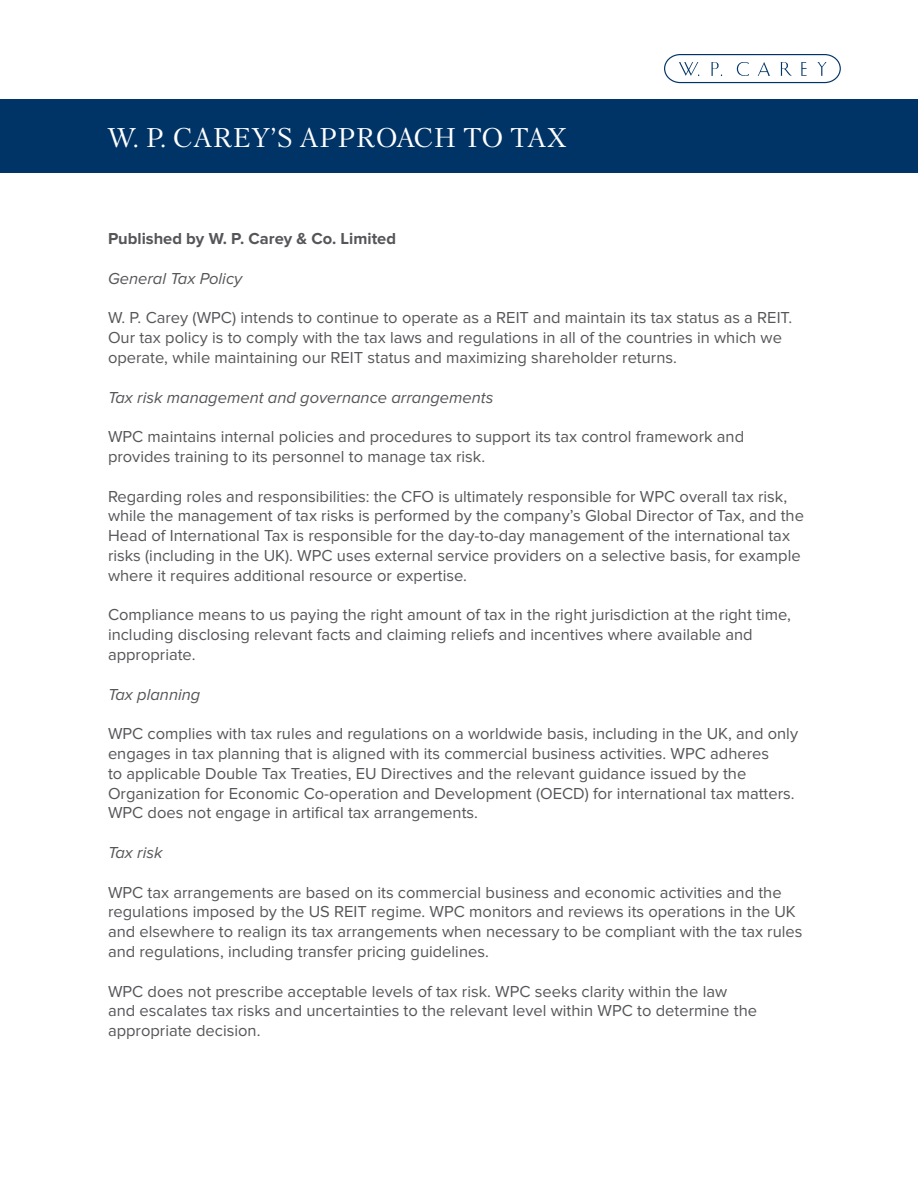
<style>
.page{position:relative;width:918px;height:1188px;background:#fff}
.page>*{position:absolute;margin:0;border:0;box-sizing:border-box;transform-origin:0 0}
.t1{font:27px "Petersburg";letter-spacing:.01em;color:#fff}
.t2{font:16.5px/19.8px "Proxima Nova";color:#555659}
.t3{font:italic 16.5px "Proxima Nova";color:#555659}
.t4{font:700 16.5px "Proxima Nova";color:#555659}
</style>
<div class="page">
<div style="left:0;top:99px;width:918px;height:74px;background:#003466"></div>
<svg style="left:664px;top:54px;width:177px;height:29px"></svg>
<p class="t1" style="left:107px;top:119px;width:461px">W. P. CAREY’S APPROACH TO TAX</p>
<p class="t4" style="left:108px;top:229px;width:290px">Published by W. P. Carey &amp; Co. Limited</p>
<p class="t3" style="left:108px;top:271px;width:136px">General Tax Policy</p>
<p class="t2" style="left:108px;top:308px;width:686px">W. P. Carey (WPC) intends to continue to operate as a REIT and maintain its tax status as a REIT.<br>Our tax policy is to comply with the tax laws and regulations in all of the countries in which we operate, while maintaining our REIT status and maximizing shareholder returns.</p>
<p class="t3" style="left:108px;top:390px;width:387px">Tax risk management and governance arrangements</p>
<p class="t2" style="left:108px;top:427px;width:638px">WPC maintains internal policies and procedures to support its tax control framework and provides training to its personnel to manage tax risk.</p>
<p class="t2" style="left:108px;top:486px;width:698px">Regarding roles and responsibilities: the CFO is ultimately responsible for WPC overall tax risk, while the management of tax risks is performed by the company’s Global Director of Tax, and the Head of International Tax is responsible for the day-to-day management of the international tax risks (including in the UK). WPC uses external service providers on a selective basis, for example where it requires additional resource or expertise.</p>
<p class="t2" style="left:108px;top:605px;width:685px">Compliance means to us paying the right amount of tax in the right jurisdiction at the right time, including disclosing relevant facts and claiming reliefs and incentives where available and appropriate.</p>
<p class="t3" style="left:108px;top:687px;width:94px">Tax planning</p>
<p class="t2" style="left:108px;top:724px;width:692px">WPC complies with tax rules and regulations on a worldwide basis, including in the UK, and only engages in tax planning that is aligned with its commercial business activities. WPC adheres<br>to applicable Double Tax Treaties, EU Directives and the relevant guidance issued by the Organization for Economic Co-operation and Development (OECD) for international tax matters.<br>WPC does not engage in artifical tax arrangements.</p>
<p class="t3" style="left:108px;top:845px;width:56px">Tax risk</p>
<p class="t2" style="left:108px;top:882px;width:696px">WPC tax arrangements are based on its commercial business and economic activities and the regulations imposed by the US REIT regime. WPC monitors and reviews its operations in the UK and elsewhere to realign its tax arrangements when necessary to be compliant with the tax rules and regulations, including transfer pricing guidelines.</p>
<p class="t2" style="left:108px;top:981px;width:651px">WPC does not prescribe acceptable levels of tax risk. WPC seeks clarity within the law and escalates tax risks and uncertainties to the relevant level within WPC to determine the appropriate decision.</p>
</div>
